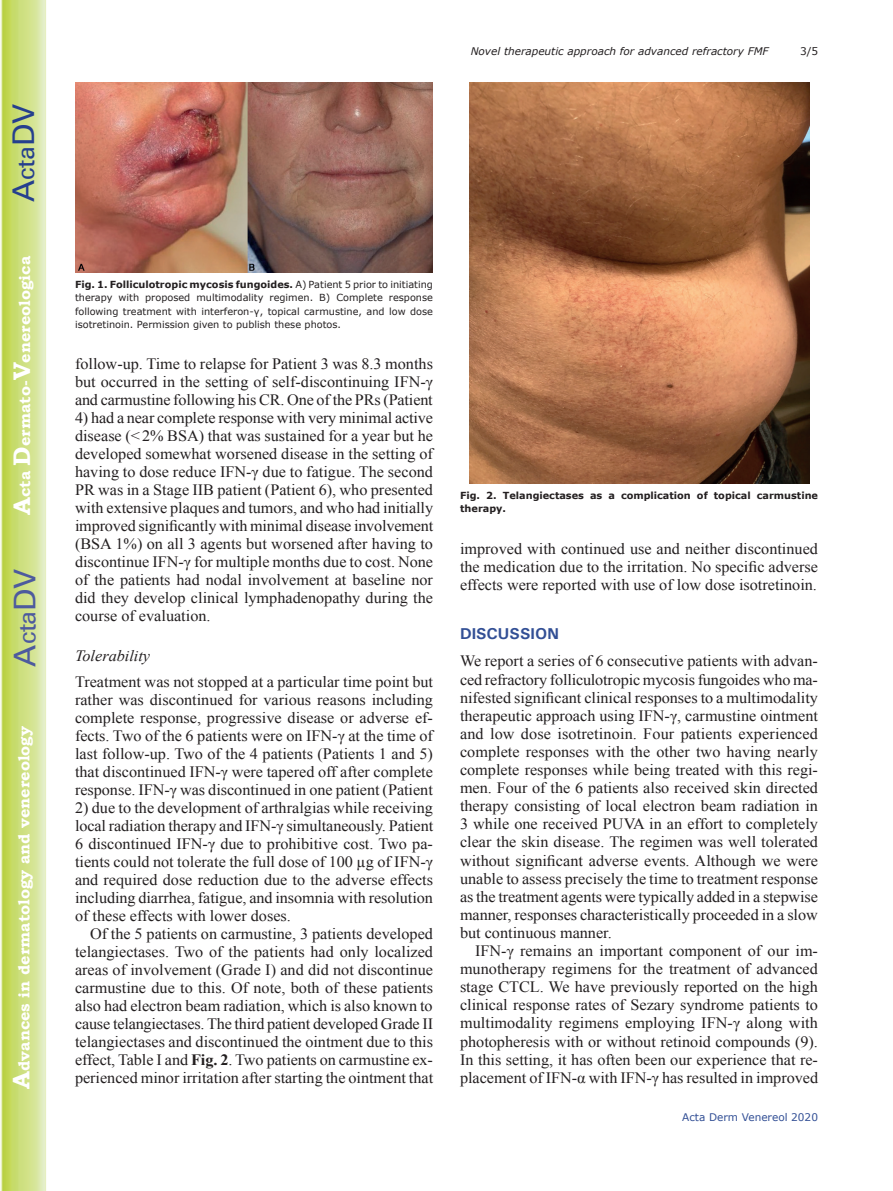
<style>
.page{position:relative;width:893px;height:1191px;background:#fff}
.page>*{position:absolute;margin:0;border:0;box-sizing:border-box;transform-origin:0 0}
.t1{font:30px "Univers";color:#4d5a9e}
.t2{font:30px "Univers";color:#253f8e}
.t3{font:15.75px/18px "Times New Roman";color:#231f20;text-align:justify}
.t4{font:700 15.75px "Bookman Old Style";color:#fff}
.t5{font:italic 15.75px "Times New Roman";color:#231f20}
.t6{font:700 15.75px "Univers";color:#324f95}
.t7{font:italic 10.5px "Verdana";color:#231f20}
.t8{font:10.5px "Verdana";color:#324f95}
.t9{font:10.5px "Verdana";color:#231f20}
.t10{font:9.75px/13.5px "Verdana";color:#231f20;text-align:justify}
.t11{font:700 9.75px/13.5px "Verdana";color:#231f20}
.s1{font-size:24px}
.s2{font-weight:700}
</style>
<div class="page">
<svg style="left:1px;top:0;width:45px;height:1191px;background:#cfe084"></svg>
<img style="left:75px;top:83px;width:358px;height:189px">
<img style="left:469px;top:83px;width:340px;height:400px">
<h1 class="t2" style="left:6px;top:202px;width:100px;rotate:-90deg">A<span class="s1">cta</span>DV</h1>
<p class="t4" style="left:15px;top:515px;width:260px;rotate:-90deg"><span class="s1">A</span>cta <span class="s1">D</span>ermato-<span class="s1">V</span>enereologica</p>
<h1 class="t1" style="left:7px;top:666px;width:100px;rotate:-90deg">A<span class="s1">cta</span>DV</h1>
<p class="t4" style="left:15px;top:1088px;width:364px;rotate:-90deg"><span class="s1">A</span>dvances in dermatology and venereology</p>
<p class="t7" style="left:471px;top:44px;width:299px">Novel therapeutic approach for advanced refractory FMF</p>
<p class="t9" style="left:800px;top:44px;width:20px">3/5</p>
<p class="t10" style="left:75px;top:277px;width:359px"><span class="s2">Fig. 1. Folliculotropic mycosis fungoides.</span> A) Patient 5 prior to initiating therapy with proposed multimodality regimen. B) Complete response following treatment with interferon-γ, topical carmustine, and low dose isotretinoin. Permission given to publish these photos.</p>
<p class="t3" style="left:75px;top:354px;width:359px">follow-up. Time to relapse for Patient 3 was 8.3 months but occurred in the setting of self-discontinuing IFN-γ and carmustine following his CR. One of the PRs (Patient</p>
<p class="t3" style="left:75px;top:408px;width:360px">4) had a near complete response with very minimal active disease (&lt;2% BSA) that was sustained for a year but he developed somewhat worsened disease in the setting of having to dose reduce IFN-γ due to fatigue. The second PR was in a Stage IIB patient (Patient 6), who presented with extensive plaques and tumors, and who had initially improved significantly with minimal disease involvement (BSA 1%) on all 3 agents but worsened after having to discontinue IFN-γ for multiple months due to cost. None of the patients had nodal involvement at baseline nor did they develop clinical lymphadenopathy during the course of evaluation.</p>
<p class="t5" style="left:75px;top:645px;width:77px">Tolerability</p>
<p class="t3" style="left:75px;top:672px;width:360px">Treatment was not stopped at a particular time point but rather was discontinued for various reasons including complete response, progressive disease or adverse ef&shy;fects. Two of the 6 patients were on IFN-γ at the time of last follow-up. Two of the 4 patients (Patients 1 and 5) that discontinued IFN-γ were tapered off after complete response. IFN-γ was discontinued in one patient (Patient</p>
<p class="t3" style="left:75px;top:798px;width:360px">2) due to the development of arthralgias while receiving local radiation therapy and IFN-γ simultaneously. Patient 6 discontinued IFN-γ due to prohibitive cost. Two pa&shy;tients could not tolerate the full dose of 100 µg of IFN-γ and required dose reduction due to the adverse effects including diarrhea, fatigue, and insomnia with resolution of these effects with lower doses.</p>
<p class="t3" style="left:75px;top:924px;width:360px;text-indent:15px">Of the 5 patients on carmustine, 3 patients developed telangiectases. Two of the patients had only localized areas of involvement (Grade I) and did not discontinue carmustine due to this. Of note, both of these patients also had electron beam radiation, which is also known to cause telangiectases. The third patient developed Grade II telangiectases and discontinued the ointment due to this effect, Table I and <span class="s2">Fig. 2</span>. Two patients on carmustine ex&shy;perienced minor irritation after starting the ointment that</p>
<p class="t11" style="left:460px;top:489px;width:359px">Fig. 2. Telangiectases as a complication of topical carmustine therapy.</p>
<p class="t3" style="left:460px;top:539px;width:360px">improved with continued use and neither discontinued the medication due to the irritation. No specific adverse effects were reported with use of low dose isotretinoin.</p>
<p class="t6" style="left:460px;top:624px;width:101px">DISCUSSION</p>
<p class="t3" style="left:460px;top:652px;width:360px">We report a series of 6 consecutive patients with advan&shy;ced refractory folliculotropic mycosis fungoides who ma&shy;nifested significant clinical responses to a multimodality therapeutic approach using IFN-γ, carmustine ointment and low dose isotretinoin. Four patients experienced complete responses with the other two having nearly complete responses while being treated with this regi&shy;men. Four of the 6 patients also received skin directed therapy consisting of local electron beam radiation in 3 while one received PUVA in an effort to completely clear the skin disease. The regimen was well tolerated without significant adverse events. Although we were unable to assess precisely the time to treatment response as the treatment agents were typically added in a stepwise manner, responses characteristically proceeded in a slow but continuous manner.</p>
<p class="t3" style="left:460px;top:941px;width:360px;text-indent:15px">IFN-γ remains an important component of our im&shy;munotherapy regimens for the treatment of advanced stage CTCL. We have previously reported on the high clinical response rates of Sezary syndrome patients to multimodality regimens employing IFN-γ along with photopheresis with or without retinoid compounds (9).<br>In this setting, it has often been our experience that re&shy;placement of IFN-α with IFN-γ has resulted in improved</p>
<p class="t8" style="left:682px;top:1110px;width:137px">Acta Derm Venereol 2020</p>
</div>
